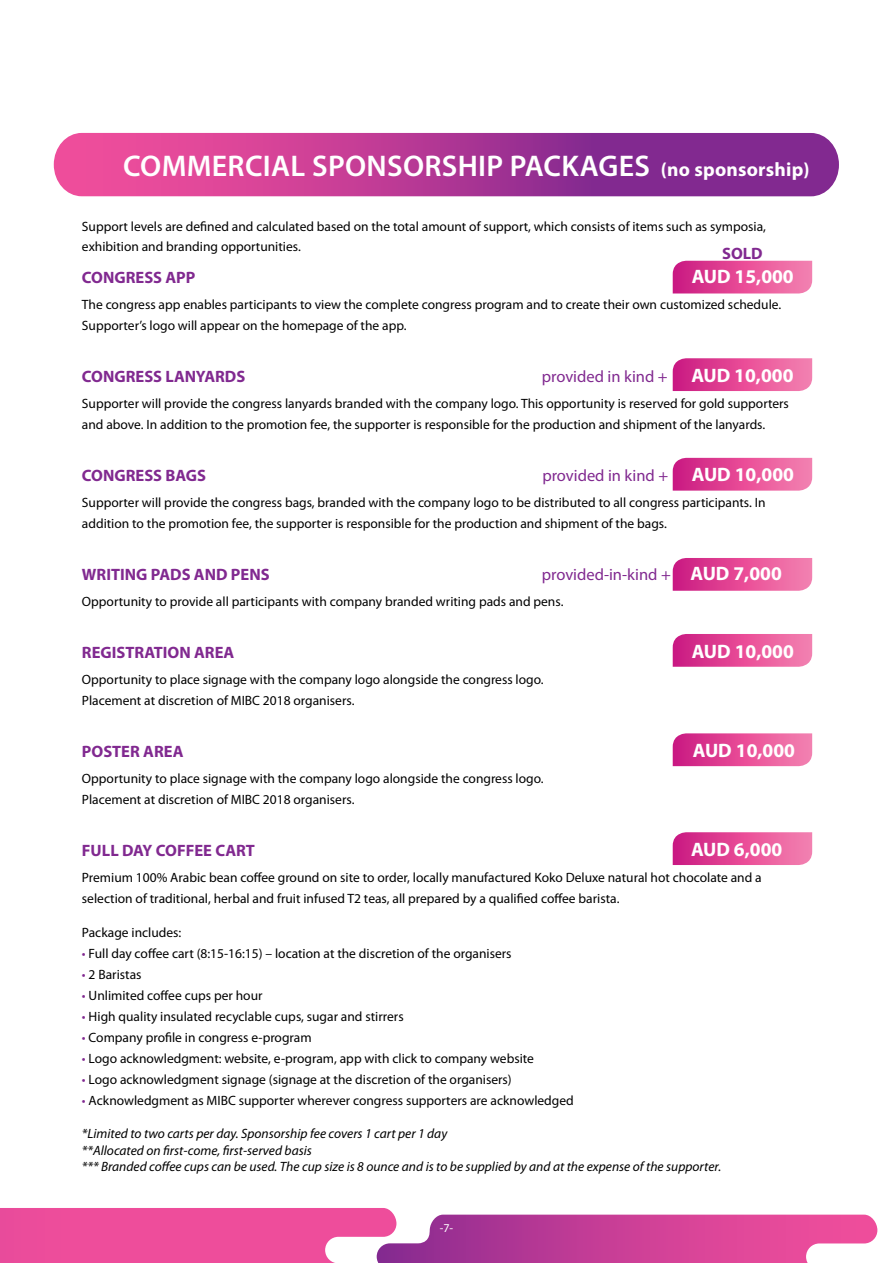
<style>
.page{position:relative;width:893px;height:1263px;background:#fff}
.page>*{position:absolute;margin:0;border:0;box-sizing:border-box;transform-origin:0 0}
.t1{font:600 30px "Myriad Pro";letter-spacing:.01em;color:#fff}
.t2{font:700 19.5px "Myriad Pro";color:#fff}
.t3{font:700 16.5px "Myriad Pro";color:#812990}
.t4{font:16.5px "Myriad Pro";color:#812990}
.t5{font:13.5px/21px "Myriad Pro";color:#000}
.t6{font:italic 13.5px/16.5px "Myriad Pro";color:#000}
.t7{font:12px "Myriad Pro";color:#fff}
.s1{font-weight:700;font-size:19.5px}
.s2{font-weight:700;font-size:19.5px;color:#fff}
.s3{color:#812990}
</style>
<div class="page">
<svg style="left:0;top:1208px;width:877px;height:55px;background:#df60a7"></svg>
<svg style="left:673px;top:733px;width:139px;height:33px;background:#e4529a"></svg>
<svg style="left:673px;top:832px;width:139px;height:33px;background:#e4519a"></svg>
<svg style="left:673px;top:558px;width:139px;height:33px;background:#e4519a"></svg>
<svg style="left:673px;top:634px;width:139px;height:33px;background:#e4519a"></svg>
<svg style="left:673px;top:458px;width:139px;height:33px;background:#e4519a"></svg>
<svg style="left:54px;top:133px;width:785px;height:63px;background:#b13a96"></svg>
<svg style="left:673px;top:261px;width:139px;height:32px;background:#e34f99"></svg>
<svg style="left:673px;top:358px;width:139px;height:33px;background:#e4519a"></svg>
<h1 class="t1" style="left:123px;top:146px;width:688px">COMMERCIAL SPONSORSHIP PACKAGES <span class="s1">(no sponsorship)</span></h1>
<p class="t5" style="left:82px;top:217px;width:686px;line-height:19.5px">Support levels are defined and calculated based on the total amount of support, which consists of items such as symposia, exhibition and branding opportunities.</p>
<p class="t3" style="left:722px;top:243px;width:42px">SOLD</p>
<p class="t3" style="left:82px;top:267px;width:115px">CONGRESS APP</p>
<h2 class="t2" style="left:692px;top:264px;width:104px">AUD 15,000</h2>
<p class="t5" style="left:82px;top:293px;width:701px">The congress app enables participants to view the complete congress program and to create their own customized schedule.<br>Supporter’s logo will appear on the homepage of the app.</p>
<p class="t3" style="left:82px;top:366px;width:165px">CONGRESS LANYARDS</p>
<p class="t4" style="left:542px;top:366px;width:253px">provided in kind + <span class="s2">AUD 10,000</span></p>
<p class="t5" style="left:82px;top:392px;width:708px">Supporter will provide the congress lanyards branded with the company logo. This opportunity is reserved for gold supporters and above. In addition to the promotion fee, the supporter is responsible for the production and shipment of the lanyards.</p>
<p class="t3" style="left:82px;top:465px;width:126px">CONGRESS BAGS</p>
<p class="t4" style="left:542px;top:465px;width:253px">provided in kind + <span class="s2">AUD 10,000</span></p>
<p class="t5" style="left:82px;top:491px;width:685px">Supporter will provide the congress bags, branded with the company logo to be distributed to all congress participants. In addition to the promotion fee, the supporter is responsible for the production and shipment of the bags.</p>
<p class="t3" style="left:82px;top:564px;width:189px">WRITING PADS AND PENS</p>
<p class="t4" style="left:542px;top:564px;width:242px">provided-in-kind + <span class="s2">AUD 7,000</span></p>
<p class="t5" style="left:82px;top:590px;width:483px">Opportunity to provide all participants with company branded writing pads and pens.</p>
<p class="t3" style="left:82px;top:642px;width:154px">REGISTRATION AREA</p>
<h2 class="t2" style="left:692px;top:639px;width:104px">AUD 10,000</h2>
<p class="t5" style="left:82px;top:668px;width:463px">Opportunity to place signage with the company logo alongside the congress logo.<br>Placement at discretion of MIBC 2018 organisers.</p>
<p class="t3" style="left:82px;top:741px;width:103px">POSTER AREA</p>
<h2 class="t2" style="left:693px;top:738px;width:104px">AUD 10,000</h2>
<p class="t5" style="left:82px;top:767px;width:463px">Opportunity to place signage with the company logo alongside the congress logo.<br>Placement at discretion of MIBC 2018 organisers.</p>
<p class="t3" style="left:82px;top:840px;width:175px">FULL DAY COFFEE CART</p>
<h2 class="t2" style="left:691px;top:837px;width:93px">AUD 6,000</h2>
<p class="t5" style="left:82px;top:866px;width:681px">Premium 100% Arabic bean coffee ground on site to order, locally manufactured Koko Deluxe natural hot chocolate and a selection of traditional, herbal and fruit infused T2 teas, all prepared by a qualified coffee barista.</p>
<p class="t5" style="left:82px;top:922px;width:101px">Package includes:</p>
<p class="t5" style="left:82px;top:943px;width:431px"><span class="s3">•</span> Full day coffee cart (8:15-16:15) – location at the discretion of the organisers</p>
<p class="t5" style="left:82px;top:964px;width:61px"><span class="s3">•</span> 2 Baristas</p>
<p class="t5" style="left:82px;top:985px;width:182px"><span class="s3">•</span> Unlimited coffee cups per hour</p>
<p class="t5" style="left:82px;top:1006px;width:323px"><span class="s3">•</span> High quality insulated recyclable cups, sugar and stirrers</p>
<p class="t5" style="left:82px;top:1027px;width:231px"><span class="s3">•</span> Company profile in congress e-program</p>
<p class="t5" style="left:82px;top:1048px;width:454px"><span class="s3">•</span> Logo acknowledgment: website, e-program, app with click to company website</p>
<p class="t5" style="left:82px;top:1069px;width:431px"><span class="s3">•</span> Logo acknowledgment signage (signage at the discretion of the organisers)</p>
<p class="t5" style="left:82px;top:1090px;width:493px"><span class="s3">•</span> Acknowledgment as MIBC supporter wherever congress supporters are acknowledged</p>
<p class="t6" style="left:82px;top:1125px;width:641px">*Limited to two carts per day. Sponsorship fee covers 1 cart per 1 day<br>**Allocated on first-come, first-served basis<br>*** Branded coffee cups can be used. The cup size is 8 ounce and is to be supplied by and at the expense of the supporter.</p>
<p class="t7" style="left:440px;top:1221px;width:15px">-7-</p>
</div>
